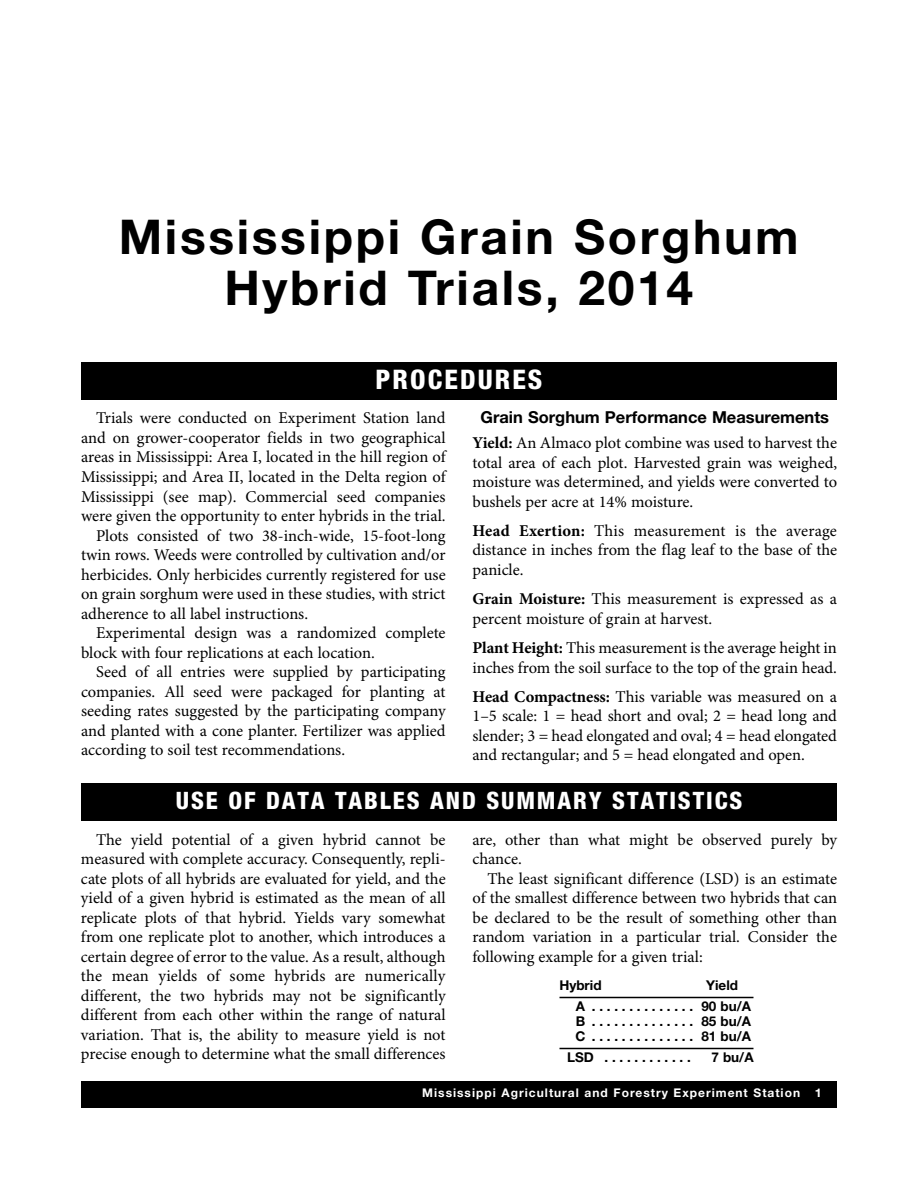
<style>
.page{position:relative;width:918px;height:1188px;background:#fff}
.page>*{position:absolute;margin:0;border:0;box-sizing:border-box;transform-origin:0 0}
.t1{font:700 48px/51px "Helvetica Neue LT Std";letter-spacing:.055em;color:#000;text-align:center}
.t2{font:800 condensed 27px "Helvetica Neue LT Std";letter-spacing:.08em;color:#fff}
.t3{font:800 condensed 24px "Helvetica Neue LT Std";letter-spacing:.08em;color:#fff}
.t4{font:16.5px/19.5px "Minion Pro";color:#000;text-align:justify}
.t5{font:700 16.5px "Helvetica Neue LT Std";color:#000}
.t6{font:700 13.5px/21px "Helvetica Neue LT Std";color:#000}
.t7{font:700 12px "Helvetica Neue LT Std";letter-spacing:.085em;color:#fff}
.s1{font-weight:700}
</style>
<div class="page">
<div style="left:81px;top:1081px;width:756px;height:27px;background:#000"></div>
<div style="left:81px;top:362px;width:756px;height:38px;background:#000"></div>
<div style="left:81px;top:783px;width:756px;height:38px;background:#000"></div>
<hr style="left:560px;top:997px;width:193px;height:1px;background:#000">
<hr style="left:560px;top:1048px;width:193px;height:1px;background:#000">
<h1 class="t1" style="left:119px;top:216px;width:682px">Mississippi Grain Sorghum<br>Hybrid Trials, 2014</h1>
<h2 class="t2" style="left:376px;top:370px;width:168px">PROCEDURES</h2>
<p class="t4" style="left:96px;top:410px;width:351px">Trials were conducted on Experiment Station land</p>
<p class="t4" style="left:81px;top:429px;width:366px">and on grower-cooperator fields in two geographical</p>
<p class="t4" style="left:81px;top:449px;width:366px">areas in Mississippi: Area I, located in the hill region of</p>
<p class="t4" style="left:81px;top:468px;width:366px">Mississippi; and Area II, located in the Delta region of</p>
<p class="t4" style="left:81px;top:488px;width:366px">Mississippi (see map). Commercial seed companies</p>
<p class="t4" style="left:81px;top:507px;width:366px">were given the opportunity to enter hybrids in the trial.</p>
<p class="t4" style="left:96px;top:527px;width:351px">Plots consisted of two 38-inch-wide, 15-foot-long</p>
<p class="t4" style="left:81px;top:546px;width:366px">twin rows. Weeds were controlled by cultivation and/or</p>
<p class="t4" style="left:81px;top:566px;width:366px">herbicides. Only herbicides currently registered for use</p>
<p class="t4" style="left:81px;top:585px;width:366px">on grain sorghum were used in these studies, with strict</p>
<p class="t4" style="left:81px;top:605px;width:229px">adherence to all label instructions.</p>
<p class="t4" style="left:96px;top:624px;width:351px">Experimental design was a randomized complete</p>
<p class="t4" style="left:81px;top:644px;width:295px">block with four replications at each location.</p>
<p class="t4" style="left:96px;top:663px;width:351px">Seed of all entries were supplied by participating</p>
<p class="t4" style="left:81px;top:683px;width:366px">companies. All seed were packaged for planting at</p>
<p class="t4" style="left:81px;top:702px;width:366px">seeding rates suggested by the participating company</p>
<p class="t4" style="left:81px;top:722px;width:366px">and planted with a cone planter. Fertilizer was applied</p>
<p class="t4" style="left:81px;top:741px;width:266px">according to soil test recommendations.</p>
<p class="t5" style="left:481px;top:412px;width:350px">Grain Sorghum Performance Measurements</p>
<p class="t4" style="left:473px;top:435px;width:366px"><span class="s1">Yield:</span> An Almaco plot combine was used to harvest the total area of each plot. Harvested grain was weighed, moisture was determined, and yields were converted to bushels per acre at 14% moisture.</p>
<p class="t4" style="left:473px;top:522px;width:366px"><span class="s1">Head Exertion:</span> This measurement is the average distance in inches from the flag leaf to the base of the panicle.</p>
<p class="t4" style="left:473px;top:591px;width:366px"><span class="s1">Grain Moisture:</span> This measurement is expressed as a percent moisture of grain at harvest.</p>
<p class="t4" style="left:473px;top:639px;width:366px"><span class="s1">Plant Height:</span> This measurement is the average height in inches from the soil surface to the top of the grain head.</p>
<p class="t4" style="left:473px;top:688px;width:366px"><span class="s1">Head Compactness:</span> This variable was measured on a 1–5 scale: 1 = head short and oval; 2 = head long and slender; 3 = head elongated and oval; 4 = head elongated and rectangular; and 5 = head elongated and open.</p>
<h3 class="t3" style="left:176px;top:792px;width:568px">USE OF DATA TABLES AND SUMMARY STATISTICS</h3>
<p class="t4" style="left:81px;top:831px;width:366px;text-indent:15px">The yield potential of a given hybrid cannot be measured with complete accuracy. Consequently, repli&shy;cate plots of all hybrids are evaluated for yield, and the yield of a given hybrid is estimated as the mean of all replicate plots of that hybrid. Yields vary somewhat from one replicate plot to another, which introduces a certain degree of error to the value. As a result, although the mean yields of some hybrids are numerically different, the two hybrids may not be significantly different from each other within the range of natural variation. That is, the ability to measure yield is not precise enough to determine what the small differences</p>
<p class="t4" style="left:472px;top:831px;width:366px">are, other than what might be observed purely by chance.</p>
<p class="t4" style="left:472px;top:870px;width:366px;text-indent:15px">The least significant difference (LSD) is an estimate of the smallest difference between two hybrids that can be declared to be the result of something other than random variation in a particular trial. Consider the following example for a given trial:</p>
<p class="t6" style="left:559px;top:976px;width:44px">Hybrid</p>
<p class="t6" style="left:576px;top:976px;width:177px;text-indent:130px">Yield<br>A . . . . . . . . . . . . . . 90 bu/A</p>
<p class="t6" style="left:576px;top:1015px;width:177px;line-height:15px">B . . . . . . . . . . . . . . 85 bu/A<br>C . . . . . . . . . . . . . . 81 bu/A</p>
<p class="t6" style="left:567px;top:1048px;width:125px">LSD . . . . . . . . . . . .</p>
<p class="t6" style="left:711px;top:1048px;width:44px">7 bu/A</p>
<p class="t7" style="left:422px;top:1089px;width:401px">Mississippi Agricultural and Forestry Experiment Station 1</p>
</div>
